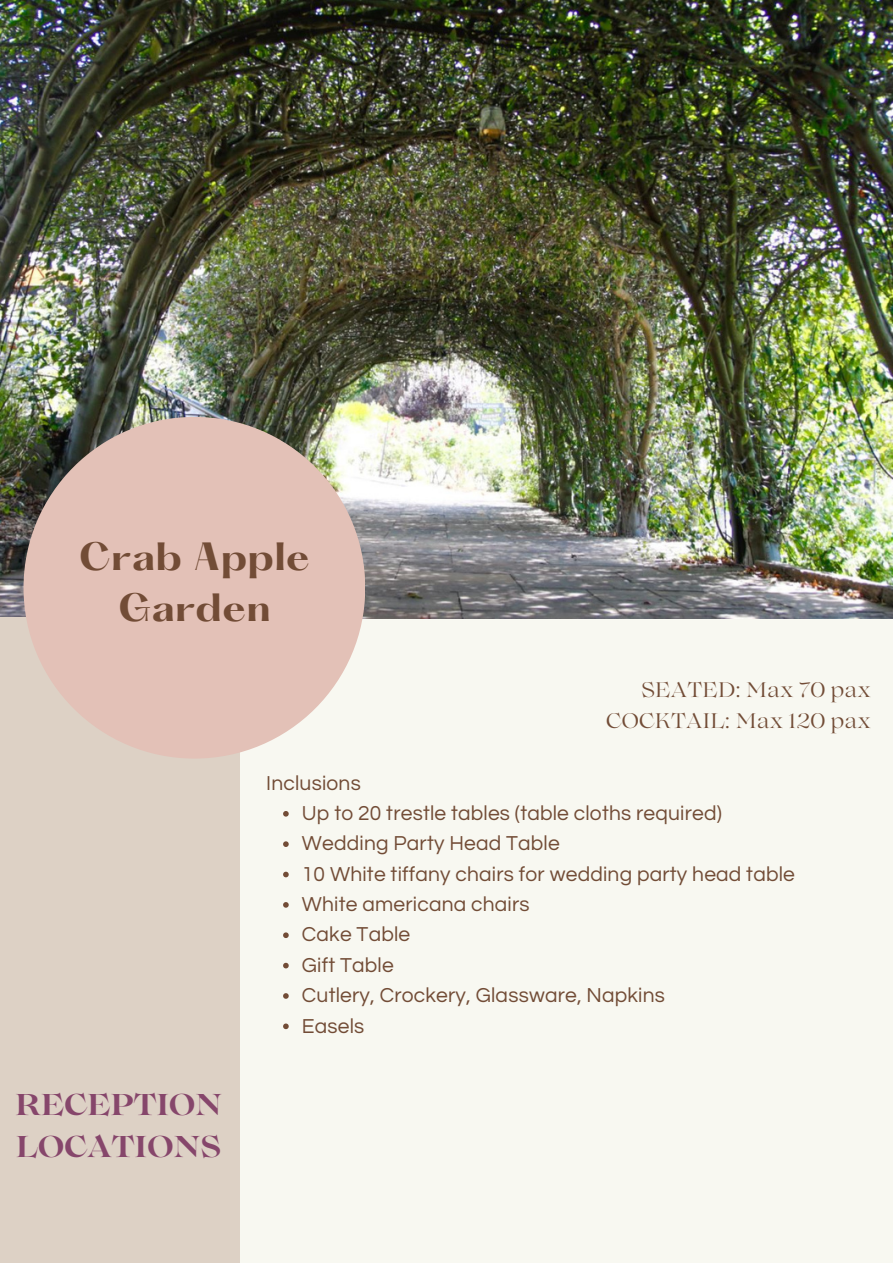
<style>
.page{position:relative;width:893px;height:1264px;background:#fff}
.page>*{position:absolute;margin:0;border:0;box-sizing:border-box;transform-origin:0 0}
.t1{font:700 34.5px/51.8px "Hatton";letter-spacing:.02em;color:#724c36;text-align:center}
.t2{font:700 30px/42.8px "Lovelace";color:#86466b}
.t3{font:21px "Questrial";letter-spacing:.01em;color:#724c36}
.t4{font:21px "Lovelace";letter-spacing:.01em;color:#724c36}
</style>
<div class="page">
<div style="left:0;top:0;width:892px;height:1262px;background:#f8f8f1"></div>
<img style="left:0;top:0;width:892px;height:618px">
<div style="left:0;top:617px;width:239px;height:645px;background:#ddd1c5"></div>
<div style="left:24px;top:417px;width:341px;height:341px;background:#e3c1b7;border-radius:50%"></div>
<svg style="left:283px;top:811px;width:6px;height:5px"></svg>
<svg style="left:283px;top:841px;width:6px;height:6px"></svg>
<svg style="left:283px;top:871px;width:6px;height:6px"></svg>
<svg style="left:283px;top:902px;width:6px;height:5px"></svg>
<svg style="left:283px;top:932px;width:6px;height:6px"></svg>
<svg style="left:283px;top:962px;width:6px;height:6px"></svg>
<svg style="left:283px;top:993px;width:6px;height:5px"></svg>
<svg style="left:283px;top:1023px;width:6px;height:6px"></svg>
<p class="t1" style="left:79px;top:534px;width:232px">Crab Apple<br>Garden</p>
<p class="t3" style="left:266px;top:772px;width:96px">Inclusions</p>
<p class="t4" style="left:640px;top:682px;width:231px">SEATED: Max 70 pax</p>
<p class="t4" style="left:606px;top:712px;width:266px">COCKTAIL: Max 120 pax</p>
<p class="t2" style="left:15px;top:1086px;width:208px">RECEPTION<br>LOCATIONS</p>
<p class="t3" style="left:302px;top:802px;width:421px">Up to 20 trestle tables (table cloths required)</p>
<p class="t3" style="left:302px;top:833px;width:259px">Wedding Party Head Table</p>
<p class="t3" style="left:302px;top:863px;width:494px">10 White tiffany chairs for wedding party head table</p>
<p class="t3" style="left:302px;top:893px;width:229px">White americana chairs</p>
<p class="t3" style="left:302px;top:924px;width:110px">Cake Table</p>
<p class="t3" style="left:302px;top:954px;width:93px">Gift Table</p>
<p class="t3" style="left:302px;top:984px;width:364px">Cutlery, Crockery, Glassware, Napkins</p>
<p class="t3" style="left:302px;top:1015px;width:64px">Easels</p>
</div>
